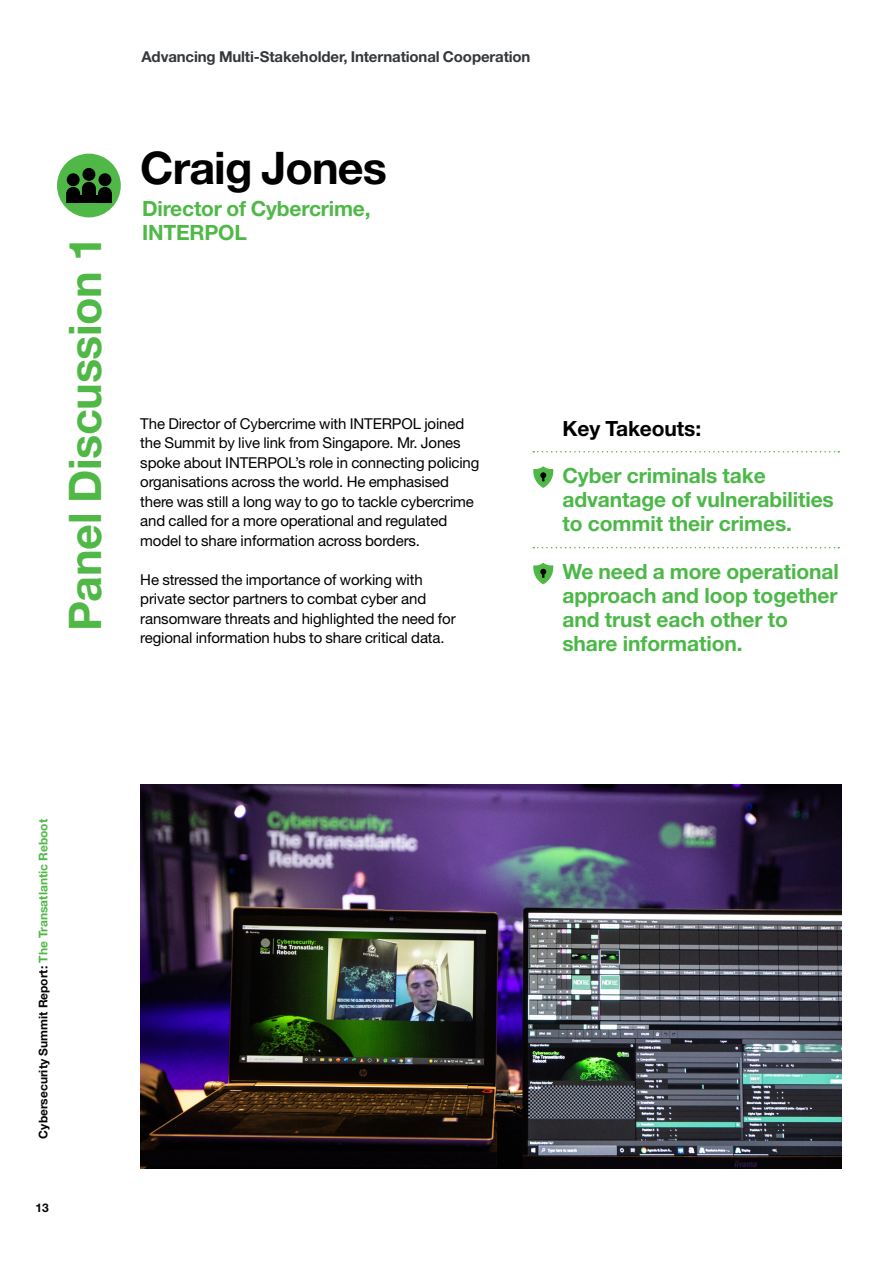
<style>
.page{position:relative;width:893px;height:1263px;background:#fff}
.page>*{position:absolute;margin:0;border:0;box-sizing:border-box;transform-origin:0 0}
.t1{font:700 45px "Helvetica Neue LT Std";letter-spacing:-.01em;color:#4fb847}
.t2{font:700 45px "Helvetica Neue LT Std";letter-spacing:-.02em;color:#000}
.t3{font:700 21px/24px "Helvetica Neue LT Std";letter-spacing:-.005em;color:#4cb848}
.t4{font:700 21px/24px "Helvetica Neue LT Std";letter-spacing:-.01em;color:#4fb847}
.t5{font:700 21px "Helvetica Neue LT Std";letter-spacing:-.005em;color:#000}
.t6{font:15px/19.5px "Helvetica Neue LT Std";letter-spacing:-.01em;color:#000}
.t7{font:700 15px "Helvetica Neue LT Std";letter-spacing:-.01em;color:#34373b}
.t8{font:700 12px "Helvetica Neue LT Std";color:#040503}
.s1{color:#4fb847}
</style>
<div class="page">
<img style="left:140px;top:784px;width:702px;height:385px">
<svg style="left:533px;top:466px;width:21px;height:22px"></svg>
<svg style="left:533px;top:563px;width:21px;height:21px"></svg>
<svg style="left:533px;top:451px;width:306px;height:1px"></svg>
<svg style="left:533px;top:547px;width:306px;height:1px"></svg>
<div style="left:57px;top:154px;width:64px;height:63px;background:#4fb847;border-radius:50%"></div>
<div style="left:82px;top:168px;width:13px;height:13px;background:#000;border-radius:50%"></div>
<div style="left:67px;top:173px;width:13px;height:13px;background:#000;border-radius:50%"></div>
<svg style="left:66px;top:182px;width:46px;height:21px"></svg>
<div style="left:99px;top:173px;width:12px;height:13px;background:#000;border-radius:50%"></div>
<div style="left:67px;top:196px;width:44px;height:7px;background:#000"></div>
<p class="t1" style="left:57px;top:631px;width:397px;rotate:-90deg">Panel Discussion 1</p>
<p class="t7" style="left:142px;top:47px;width:390px">Advancing Multi-Stakeholder, International Cooperation</p>
<p class="t2" style="left:140px;top:140px;width:248px">Craig Jones</p>
<p class="t4" style="left:142px;top:196px;width:230px">Director of Cybercrime,<br>INTERPOL</p>
<p class="t6" style="left:140px;top:413px;width:341px">The Director of Cybercrime with INTERPOL joined the Summit by live link from Singapore. Mr. Jones spoke about INTERPOL’s role in connecting policing organisations across the world. He emphasised there was still a long way to go to tackle cybercrime and called for a more operational and regulated model to share information across borders.</p>
<p class="t6" style="left:140px;top:569px;width:317px">He stressed the importance of working with private sector partners to combat cyber and ransomware threats and highlighted the need for regional information hubs to share critical data.</p>
<p class="t5" style="left:562px;top:415px;width:140px">Key Takeouts:</p>
<p class="t3" style="left:562px;top:463px;width:273px">Cyber criminals take advantage of vulnerabilities to commit their crimes.</p>
<p class="t3" style="left:562px;top:559px;width:278px">We need a more operational approach and loop together and trust each other to share information.</p>
<p class="t8" style="left:36px;top:1138px;width:321px;rotate:-90deg">Cybersecurity Summit Report: <span class="s1">The Transatlantic Reboot</span></p>
<p class="t8" style="left:36px;top:1200px;width:15px">13</p>
</div>
